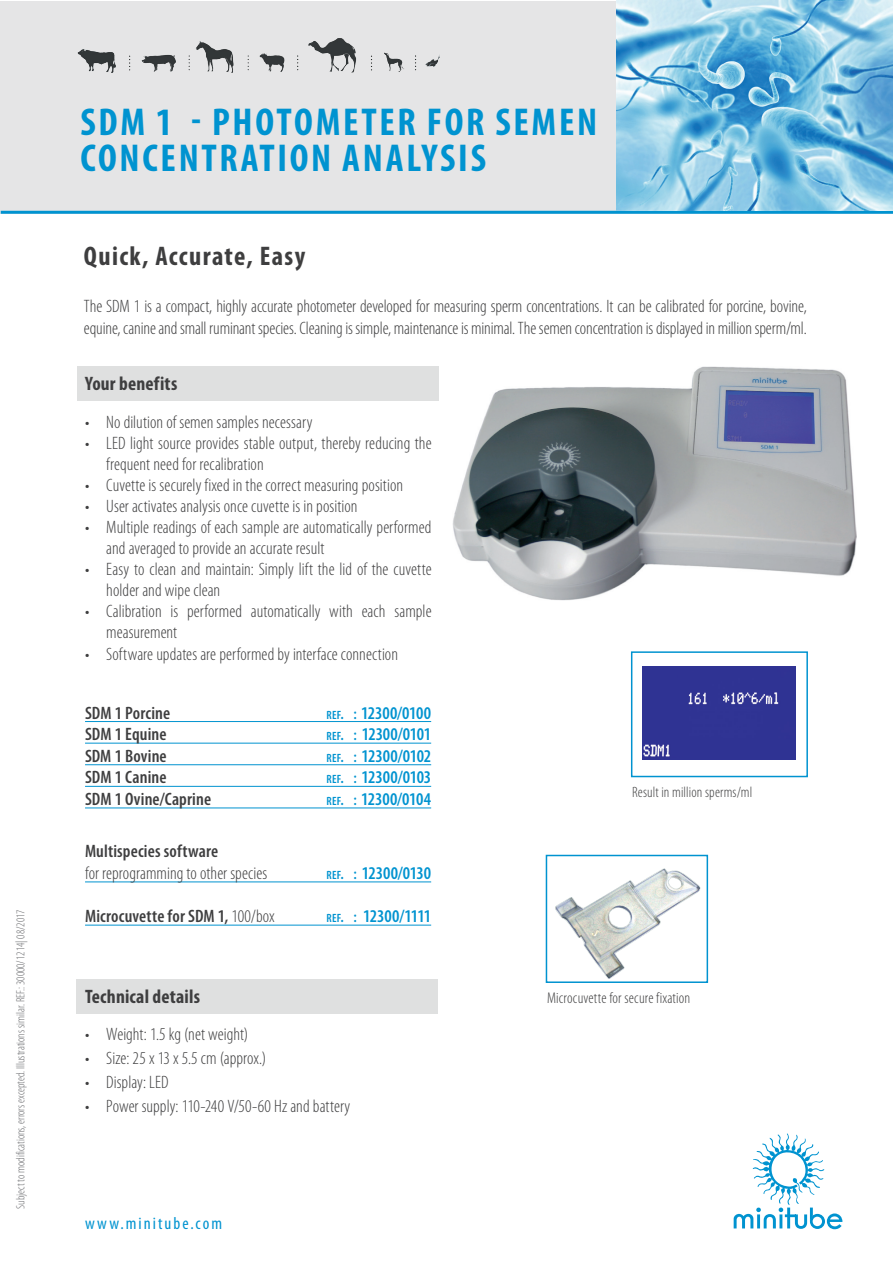
<style>
.page{position:relative;width:893px;height:1263px;background:#fff}
.page>*{position:absolute;margin:0;border:0;box-sizing:border-box;transform-origin:0 0}
.t1{font:700 condensed 39px/36px "Myriad Pro";letter-spacing:.07em;color:#0093d0}
.t2{font:700 condensed 27px "Myriad Pro";letter-spacing:.05em;color:#3e3e3f}
.t3{font:700 condensed 19.5px "Myriad Pro";letter-spacing:.01em;color:#3e3e3f}
.t4{font:300 condensed 18px/21px "Myriad Pro";color:#3e3e3f}
.t5{font:600 condensed 18px "Myriad Pro";letter-spacing:.01em;color:#3e3e3f}
.t6{font:600 condensed 18px "Myriad Pro";letter-spacing:-.01em;color:#0093d0}
.t7{font:600 condensed 18px "Myriad Pro";letter-spacing:-.035em;color:#0093d0}
.t8{font:condensed 17.25px "Myriad Pro";letter-spacing:.12em;color:#0093d0}
.t9{font:300 condensed 15.6px "Myriad Pro";letter-spacing:.015em;color:#3e3e3f}
.t10{font:300 condensed 15px "Myriad Pro";letter-spacing:.01em;color:#3e3e3f}
.t11{font:300 condensed 12px "Myriad Pro";color:#6c6d70}
.s1{font-size:12px}
.s2{font-size:15.6px}
.s3{font-weight:300}
</style>
<div class="page">
<svg style="left:734px;top:1133px;width:108px;height:96px"></svg>
<div style="left:1px;top:1px;width:892px;height:212px;background:#e5e5e6"></div>
<hr style="left:1px;top:211px;width:892px;height:3px;background:#0093d0">
<img style="left:77px;top:38px;width:363px;height:35px">
<div style="left:76px;top:979px;width:361px;height:35px;background:#dfe0e0"></div>
<div style="left:78px;top:366px;width:361px;height:35px;background:#dfe0e0"></div>
<hr style="left:85px;top:721px;width:346px;height:1px;background:#0093d0">
<hr style="left:85px;top:743px;width:346px;height:1px;background:#0093d0">
<hr style="left:85px;top:764px;width:346px;height:1px;background:#0093d0">
<hr style="left:85px;top:786px;width:346px;height:1px;background:#0093d0">
<hr style="left:85px;top:807px;width:346px;height:1px;background:#0093d0">
<hr style="left:85px;top:881px;width:346px;height:1px;background:#0093d0">
<hr style="left:85px;top:925px;width:346px;height:1px;background:#0093d0">
<img style="left:453px;top:366px;width:404px;height:234px">
<img style="left:555px;top:868px;width:146px;height:111px">
<div style="left:546px;top:855px;width:162px;height:128px;border:2px solid #0093d0"></div>
<svg style="left:630px;top:651px;width:178px;height:127px"></svg>
<img style="left:617px;top:1px;width:276px;height:210px">
<p class="t11" style="left:14px;top:1208px;width:301px;rotate:-90deg">Subject to modifications, errors excepted. Illustrations similar. REF.: 30000/1214| 08/2017</p>
<h1 class="t1" style="left:80px;top:104px;width:518px">SDM 1 - PHOTOMETER FOR SEMEN<br>CONCENTRATION ANALYSIS</h1>
<h2 class="t2" style="left:84px;top:239px;width:223px">Quick, Accurate, Easy</h2>
<p class="t4" style="left:84px;top:296px;width:724px;line-height:21.6px">The SDM 1 is a compact, highly accurate photometer developed for measuring sperm concentrations. It can be calibrated for porcine, bovine, equine, canine and small ruminant species. Cleaning is simple, maintenance is minimal. The semen concentration is displayed in million sperm/ml.</p>
<p class="t3" style="left:85px;top:371px;width:94px">Your benefits</p>
<p class="t4" style="left:85px;top:412px;width:229px">• No dilution of semen samples necessary</p>
<p class="t4" style="left:106px;top:433px;width:327px;text-indent:-21px">• LED light source provides stable output, thereby reducing the frequent need for recalibration</p>
<p class="t4" style="left:85px;top:475px;width:320px">• Cuvette is securely fixed in the correct measuring position</p>
<p class="t4" style="left:85px;top:496px;width:274px">• User activates analysis once cuvette is in position</p>
<p class="t4" style="left:106px;top:517px;width:327px;text-indent:-21px">• Multiple readings of each sample are automatically performed and averaged to provide an accurate result</p>
<p class="t4" style="left:106px;top:559px;width:327px;text-indent:-21px">• Easy to clean and maintain: Simply lift the lid of the cuvette holder and wipe clean</p>
<p class="t4" style="left:106px;top:601px;width:327px;text-indent:-21px">• Calibration is performed automatically with each sample measurement</p>
<p class="t4" style="left:85px;top:643px;width:315px">• Software updates are performed by interface connection</p>
<p class="t5" style="left:85px;top:703px;width:87px">SDM 1 Porcine</p>
<p class="t6" style="left:327px;top:703px;width:106px"><span class="s1">REF</span><span class="s2">. :</span> 12300/0100</p>
<p class="t5" style="left:85px;top:724px;width:83px">SDM 1 Equine</p>
<p class="t6" style="left:327px;top:724px;width:106px"><span class="s1">REF</span><span class="s2">. :</span> 12300/0101</p>
<p class="t5" style="left:85px;top:746px;width:83px">SDM 1 Bovine</p>
<p class="t6" style="left:327px;top:746px;width:106px"><span class="s1">REF</span><span class="s2">. :</span> 12300/0102</p>
<p class="t5" style="left:85px;top:767px;width:83px">SDM 1 Canine</p>
<p class="t6" style="left:327px;top:767px;width:106px"><span class="s1">REF</span><span class="s2">. :</span> 12300/0103</p>
<p class="t5" style="left:85px;top:789px;width:128px">SDM 1 Ovine/Caprine</p>
<p class="t6" style="left:327px;top:789px;width:106px"><span class="s1">REF</span><span class="s2">. :</span> 12300/0104</p>
<p class="t5" style="left:85px;top:841px;width:135px">Multispecies software</p>
<p class="t4" style="left:85px;top:863px;width:184px">for reprogramming to other species</p>
<p class="t6" style="left:327px;top:863px;width:106px"><span class="s1">REF</span><span class="s2">. :</span> 12300/0130</p>
<p class="t5" style="left:85px;top:906px;width:191px">Microcuvette for SDM 1, <span class="s3">100/box</span></p>
<p class="t7" style="left:327px;top:906px;width:106px"><span class="s1">REF</span><span class="s2">. :</span> 12300/1111</p>
<p class="t3" style="left:85px;top:984px;width:116px">Technical details</p>
<p class="t4" style="left:85px;top:1024px;width:165px">• Weight: 1.5 kg (net weight)</p>
<p class="t4" style="left:85px;top:1048px;width:183px">• Size: 25 x 13 x 5.5 cm (approx.)</p>
<p class="t4" style="left:85px;top:1072px;width:85px">• Display: LED</p>
<p class="t4" style="left:85px;top:1096px;width:267px">• Power supply: 110-240 V/50-60 Hz and battery</p>
<p class="t8" style="left:85px;top:1213px;width:139px">www.minitube.com</p>
<p class="t10" style="left:632px;top:784px;width:122px">Result in million sperms/ml</p>
<p class="t9" style="left:547px;top:989px;width:145px">Microcuvette for secure fixation</p>
</div>
